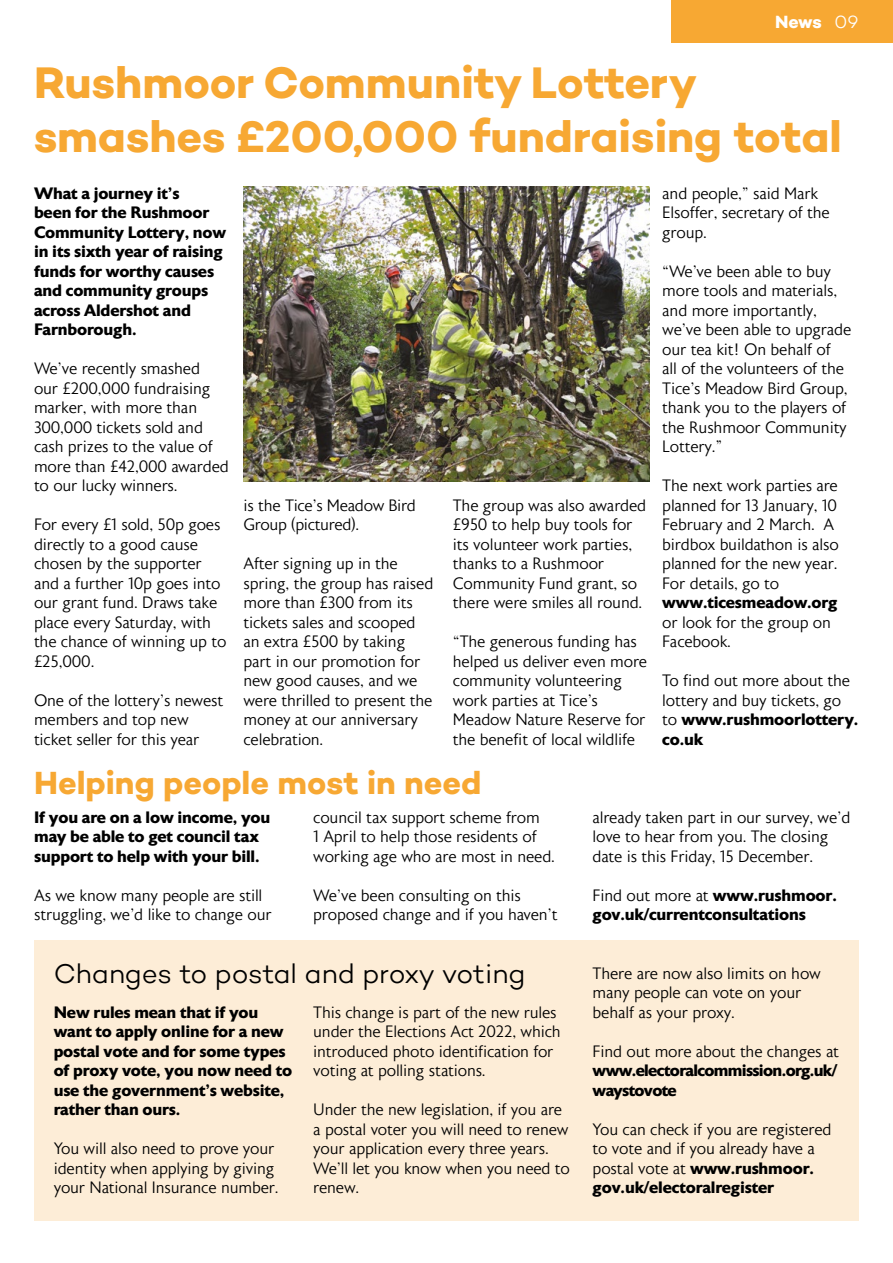
<style>
.page{position:relative;width:893px;height:1263px;background:#fff}
.page>*{position:absolute;margin:0;border:0;box-sizing:border-box;transform-origin:0 0}
.Heading_3{font:700 45px/54px "Campton";color:#f7a833}
.Heading_3-2{font:700 32.55px "Campton";letter-spacing:-.005em;color:#f7a833}
.Heading_3-3{font:300 27.6px "Campton";letter-spacing:-.01em;color:#000}
.t1{font:700 18px "Campton";color:#fff}
.Paragraph{font:300 16.5px/19.5px "Astoria Sans";letter-spacing:-.01em;color:#000}
.Paragraph-2{font:700 16.5px/19.5px "Astoria Sans";letter-spacing:-.01em;color:#000}
.Paragraph-3{font:700 16.5px/19.5px "Astoria Sans";letter-spacing:-.04em;color:#000}
.s1{font-weight:300}
.s2{font-weight:700}
</style>
<div class="page">
<div style="left:672px;top:0;width:221px;height:43px;background:#f7a833"></div>
<img style="left:243px;top:186px;width:406px;height:296px">
<div style="left:34px;top:940px;width:825px;height:280px;background:#fdedd7"></div>
<p class="t1" style="left:775px;top:11px;width:85px">News <span class="s1">09</span></p>
<h3 class="Heading_3" style="left:34px;top:55px;width:809px">Rushmoor Community Lottery smashes £200,000 fundraising total</h3>
<p class="Paragraph-2" style="left:34px;top:183px;width:194px">What a journey it’s<br>been for the Rushmoor<br>Community Lottery, now in its sixth year of raising funds for worthy causes and community groups across Aldershot and<br>Farnborough.</p>
<p class="Paragraph" style="left:34px;top:359px;width:196px">We’ve recently smashed<br>our £200,000 fundraising marker, with more than<br>300,000 tickets sold and cash prizes to the value of more than £42,000 awarded to our lucky winners.</p>
<p class="Paragraph" style="left:34px;top:515px;width:194px">For every £1 sold, 50p goes directly to a good cause chosen by the supporter and a further 10p goes into our grant fund. Draws take place every Saturday, with the chance of winning up to £25,000.</p>
<p class="Paragraph" style="left:34px;top:691px;width:191px">One of the lottery’s newest members and top new ticket seller for this year</p>
<p class="Paragraph" style="left:662px;top:184px;width:169px">and people,” said Mark<br>Elsoffer, secretary of the group.</p>
<p class="Paragraph" style="left:662px;top:262px;width:191px">“We've been able to buy more tools and materials, and more importantly, we've been able to upgrade our tea kit! On behalf of<br>all of the volunteers of the<br>Tice's Meadow Bird Group, thank you to the players of the Rushmoor Community<br>Lottery."</p>
<p class="Paragraph" style="left:662px;top:476px;width:178px">The next work parties are planned for 13 January, 10<br>February and 2 March. A birdbox buildathon is also planned for the new year.<br>For details, go to</p>
<p class="Paragraph" style="left:662px;top:593px;width:177px"><span class="s2">www.ticesmeadow.org </span>or look for the group on<br>Facebook.</p>
<p class="Paragraph" style="left:662px;top:671px;width:198px">To find out more about the lottery and buy tickets, go to <span class="s2">www.rushmoorlottery. co.uk</span></p>
<p class="Paragraph" style="left:243px;top:496px;width:174px">is the Tice’s Meadow Bird<br>Group (pictured).</p>
<p class="Paragraph" style="left:243px;top:554px;width:191px">After signing up in the spring, the group has raised more than £300 from its tickets sales and scooped an extra £500 by taking part in our promotion for new good causes, and we were thrilled to present the money at our anniversary celebration.</p>
<p class="Paragraph" style="left:453px;top:496px;width:195px">The group was also awarded £950 to help buy tools for its volunteer work parties, thanks to a Rushmoor<br>Community Fund grant, so there were smiles all round.</p>
<p class="Paragraph" style="left:453px;top:632px;width:196px">“The generous funding has helped us deliver even more community volunteering work parties at Tice's<br>Meadow Nature Reserve for the benefit of local wildlife</p>
<h3 class="Heading_3-2" style="left:34px;top:762px;width:449px">Helping people most in need</h3>
<p class="Paragraph-2" style="left:34px;top:807px;width:238px">If you are on a low income, you may be able to get council tax support to help with your bill.</p>
<p class="Paragraph" style="left:34px;top:886px;width:239px">As we know many people are still struggling, we’d like to change our</p>
<p class="Paragraph" style="left:313px;top:808px;width:243px">council tax support scheme from<br>1 April to help those residents of working age who are most in need.</p>
<p class="Paragraph" style="left:313px;top:886px;width:246px">We’ve been consulting on this proposed change and if you haven’t</p>
<h3 class="Heading_3-3" style="left:54px;top:956px;width:473px">Changes to postal and proxy voting</h3>
<p class="Paragraph-2" style="left:54px;top:1002px;width:240px">New rules mean that if you want to apply online for a new postal vote and for some types of proxy vote, you now need to use the government’s website, rather than ours.</p>
<p class="Paragraph" style="left:54px;top:1139px;width:226px">You will also need to prove your identity when applying by giving your National Insurance number.</p>
<p class="Paragraph" style="left:313px;top:1003px;width:249px">This change is part of the new rules under the Elections Act 2022, which introduced photo identification for voting at polling stations.</p>
<p class="Paragraph" style="left:313px;top:1100px;width:258px">Under the new legislation, if you are a postal voter you will need to renew your application every three years.<br>We'll let you know when you need to renew.</p>
<p class="Paragraph" style="left:592px;top:808px;width:259px">already taken part in our survey, we’d love to hear from you. The closing date is this Friday, 15 December.</p>
<p class="Paragraph-2" style="left:592px;top:885px;width:246px"><span class="s1">Find out more at</span> www.rushmoor. gov.uk/currentconsultations</p>
<p class="Paragraph" style="left:593px;top:964px;width:230px">There are now also limits on how many people can vote on your behalf as your proxy.</p>
<p class="Paragraph-3" style="left:593px;top:1041px;width:248px"><span class="s1">Find out more about the changes at </span>www.electoralcommission.org.uk/</p>
<p class="Paragraph-3" style="left:593px;top:1080px;width:86px">waystovote</p>
<p class="Paragraph" style="left:593px;top:1120px;width:240px">You can check if you are registered to vote and if you already have a postal vote at <span class="s2">www.rushmoor. gov.uk/electoralregister</span></p>
</div>
